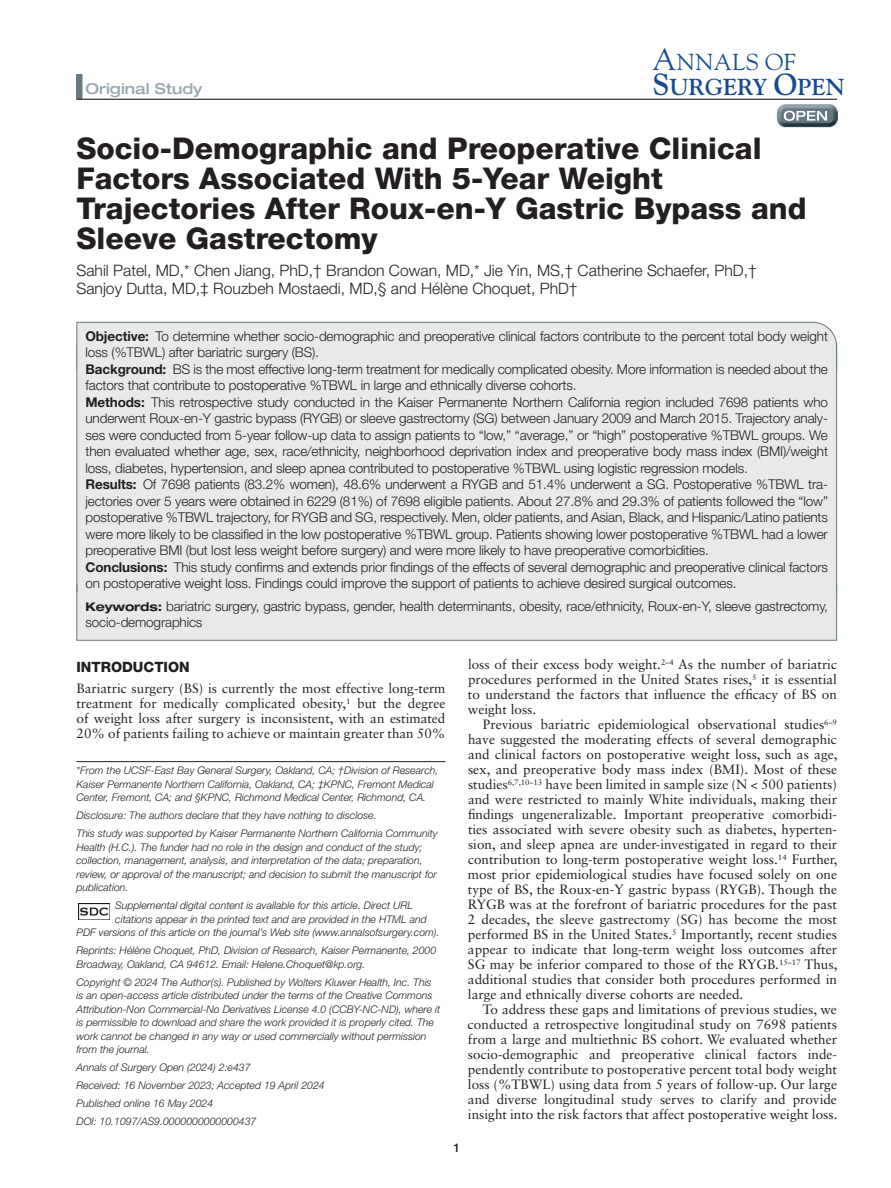
<style>
.page{position:relative;width:891px;height:1188px;background:#fff}
.page>*{position:absolute;margin:0;border:0;box-sizing:border-box;transform-origin:0 0}
.t1{font:800 30px/30px "Helvetica Neue LT Std";color:#231f20}
.t2{font:700 22.95px/25.2px "Goudy";color:#174a8e}
.t3{font:300 15.75px/18px "Helvetica Neue LT Std";color:#231f20}
.t4{font:500 expanded 15px "Helvetica Neue LT Std";color:#98a8ae}
.t5{font:800 14.25px "Helvetica Neue LT Std";color:#231f20}
.t6{font:13.5px/15px "Sabon LT Std";color:#231f20;text-align:justify}
.t7{font:300 13.5px/16.5px "Helvetica Neue LT Std";letter-spacing:-.01em;color:#231f20}
.t8{font:500 12px "Helvetica Neue LT Std";color:#231f20}
.t9{font:italic 300 10.5px/13.5px "Helvetica Neue LT Std";color:#231f20}
.s1{font-weight:400;font-size:30.45px}
.s2{font-weight:400}
.s3{font-size:30.45px}
.s4{font-weight:700}
.s5{font-weight:700;font-stretch:expanded;font-size:12px}
</style>
<div class="page">
<div style="left:76px;top:74px;width:6px;height:25px;background:#677981"></div>
<hr style="left:76px;top:99px;width:761px;height:1px;background:#231f20">
<img style="left:776px;top:104px;width:61px;height:24px">
<svg style="left:784px;top:111px;width:43px;height:10px"></svg>
<hr style="left:76px;top:761px;width:370px;height:1px;background:#231f20">
<img style="left:78px;top:903px;width:32px;height:17px">
<div style="left:76px;top:322px;width:761px;height:22px;background:#e9e9e9"></div>
<div style="left:78px;top:346px;width:757px;height:246px;background:#e9e9e9"></div>
<div style="left:76px;top:592px;width:761px;height:48px;background:#e9e9e9"></div>
<div style="left:76px;top:584px;width:761px;height:57px;border:1px solid #677981"></div>
<p class="t4" style="left:86px;top:80px;width:118px">Original Study</p>
<h2 class="t2" style="left:652px;top:50px;width:194px"><span class="s1">A</span><span class="s2">NNALS OF<br></span><span class="s3">S</span>URGERY <span class="s3">O</span>PEN</h2>
<h1 class="t1" style="left:76px;top:134px;width:732px">Socio-Demographic and Preoperative Clinical Factors Associated With 5-Year Weight Trajectories After Roux-en-Y Gastric Bypass and Sleeve Gastrectomy</h1>
<p class="t3" style="left:76px;top:261px;width:682px">Sahil Patel, MD,* Chen Jiang, PhD,† Brandon Cowan, MD,* Jie Yin, MS,† Catherine Schaefer, PhD,†<br>Sanjoy Dutta, MD,‡ Rouzbeh Mostaedi, MD,§ and Hélène Choquet, PhD†</p>
<p class="t7" style="left:86px;top:328px;width:744px"><span class="s4">Objective:</span> To determine whether socio-demographic and preoperative clinical factors contribute to the percent total body weight loss (%TBWL) after bariatric surgery (BS).<br><span class="s4">Background:</span> BS is the most effective long-term treatment for medically complicated obesity. More information is needed about the factors that contribute to postoperative %TBWL in large and ethnically diverse cohorts.<br><span class="s4">Methods:</span> This retrospective study conducted in the Kaiser Permanente Northern California region included 7698 patients who underwent Roux-en-Y gastric bypass (RYGB) or sleeve gastrectomy (SG) between January 2009 and March 2015. Trajectory analy&shy;ses were conducted from 5-year follow-up data to assign patients to “low,” “average,” or “high” postoperative %TBWL groups. We then evaluated whether age, sex, race/ethnicity, neighborhood deprivation index and preoperative body mass index (BMI)/weight loss, diabetes, hypertension, and sleep apnea contributed to postoperative %TBWL using logistic regression models.<br><span class="s4">Results:</span> Of 7698 patients (83.2% women), 48.6% underwent a RYGB and 51.4% underwent a SG. Postoperative %TBWL tra&shy;jectories over 5 years were obtained in 6229 (81%) of 7698 eligible patients. About 27.8% and 29.3% of patients followed the “low” postoperative %TBWL trajectory, for RYGB and SG, respectively. Men, older patients, and Asian, Black, and Hispanic/Latino patients were more likely to be classified in the low postoperative %TBWL group. Patients showing lower postoperative %TBWL had a lower preoperative BMI (but lost less weight before surgery) and were more likely to have preoperative comorbidities.<br><span class="s4">Conclusions:</span> This study confirms and extends prior findings of the effects of several demographic and preoperative clinical factors on postoperative weight loss. Findings could improve the support of patients to achieve desired surgical outcomes.</p>
<p class="t7" style="left:85px;top:598px;width:744px"><span class="s5">Keywords:</span> bariatric surgery, gastric bypass, gender, health determinants, obesity, race/ethnicity, Roux-en-Y, sleeve gastrectomy, socio-demographics</p>
<p class="t5" style="left:76px;top:659px;width:115px">INTRODUCTION</p>
<p class="t6" style="left:76px;top:681px;width:371px">Bariatric surgery (BS) is currently the most effective long-term treatment for medically complicated obesity,<sup>1</sup> but the degree of weight loss after surgery is inconsistent, with an estimated 20% of patients failing to achieve or maintain greater than 50%</p>
<p class="t6" style="left:468px;top:657px;width:371px">loss of their excess body weight.<sup>2–4</sup> As the number of bariatric procedures performed in the United States rises,<sup>5</sup> it is essential to understand the factors that influence the efficacy of BS on weight loss.</p>
<p class="t6" style="left:468px;top:717px;width:371px;text-indent:15px">Previous bariatric epidemiological observational studies<sup>6–9 </sup>have suggested the moderating effects of several demographic and clinical factors on postoperative weight loss, such as age, sex, and preoperative body mass index (BMI). Most of these studies<sup>6,7,10–13</sup> have been limited in sample size (N &lt; 500 patients) and were restricted to mainly White individuals, making their findings ungeneralizable. Important preoperative comorbidi&shy;ties associated with severe obesity such as diabetes, hyperten&shy;sion, and sleep apnea are under-investigated in regard to their contribution to long-term postoperative weight loss.<sup>14</sup> Further, most prior epidemiological studies have focused solely on one type of BS, the Roux-en-Y gastric bypass (RYGB). Though the RYGB was at the forefront of bariatric procedures for the past 2 decades, the sleeve gastrectomy (SG) has become the most performed BS in the United States.<sup>5</sup> Importantly, recent studies appear to indicate that long-term weight loss outcomes after SG may be inferior compared to those of the RYGB.<sup>15–17</sup> Thus, additional studies that consider both procedures performed in large and ethnically diverse cohorts are needed.</p>
<p class="t6" style="left:468px;top:1002px;width:371px;text-indent:15px">To address these gaps and limitations of previous studies, we conducted a retrospective longitudinal study on 7698 patients from a large and multiethnic BS cohort. We evaluated whether socio-demographic and preoperative clinical factors inde&shy;pendently contribute to postoperative percent total body weight loss (%TBWL) using data from 5 years of follow-up. Our large and diverse longitudinal study serves to clarify and provide insight into the risk factors that affect postoperative weight loss.</p>
<p class="t9" style="left:76px;top:763px;width:363px">*From the UCSF-East Bay General Surgery, Oakland, CA; †Division of Research,<br>Kaiser Permanente Northern California, Oakland, CA; ‡KPNC, Fremont Medical<br>Center, Fremont, CA; and §KPNC, Richmond Medical Center, Richmond, CA.</p>
<p class="t9" style="left:76px;top:806px;width:363px;line-height:18px">Disclosure: The authors declare that they have nothing to disclose.<br>This study was supported by Kaiser Permanente Northern California Community</p>
<p class="t9" style="left:76px;top:840px;width:362px">Health (H.C.). The funder had no role in the design and conduct of the study; collection, management, analysis, and interpretation of the data; preparation, review, or approval of the manuscript; and decision to submit the manuscript for publication.</p>
<p class="t9" style="left:115px;top:898px;width:299px">Supplemental digital content is available for this article. Direct URL</p>
<p class="t9" style="left:115px;top:912px;width:313px">citations appear in the printed text and are provided in the HTML and</p>
<p class="t9" style="left:76px;top:925px;width:365px">PDF versions of this article on the journal’s Web site (www.annalsofsurgery.com).</p>
<p class="t9" style="left:76px;top:943px;width:361px">Reprints: Hélène Choquet, PhD, Division of Research, Kaiser Permanente, 2000<br>Broadway, Oakland, CA 94612. Email: Helene.Choquet@kp.org.</p>
<p class="t9" style="left:76px;top:975px;width:365px">Copyright © 2024 The Author(s). Published by Wolters Kluwer Health, Inc. This is an open-access article distributed under the terms of the Creative Commons Attribution-Non Commercial-No Derivatives License 4.0 (CCBY-NC-ND), where it is permissible to download and share the work provided it is properly cited. The work cannot be changed in any way or used commercially without permission from the journal.</p>
<p class="t9" style="left:76px;top:1058px;width:250px;line-height:18px">Annals of Surgery Open (2024) 2:e437<br>Received: 16 November 2023; Accepted 19 April 2024<br>Published online 16 May 2024<br>DOI: 10.1097/AS9.0000000000000437</p>
<p class="t8" style="left:453px;top:1140px;width:8px">1</p>
</div>
